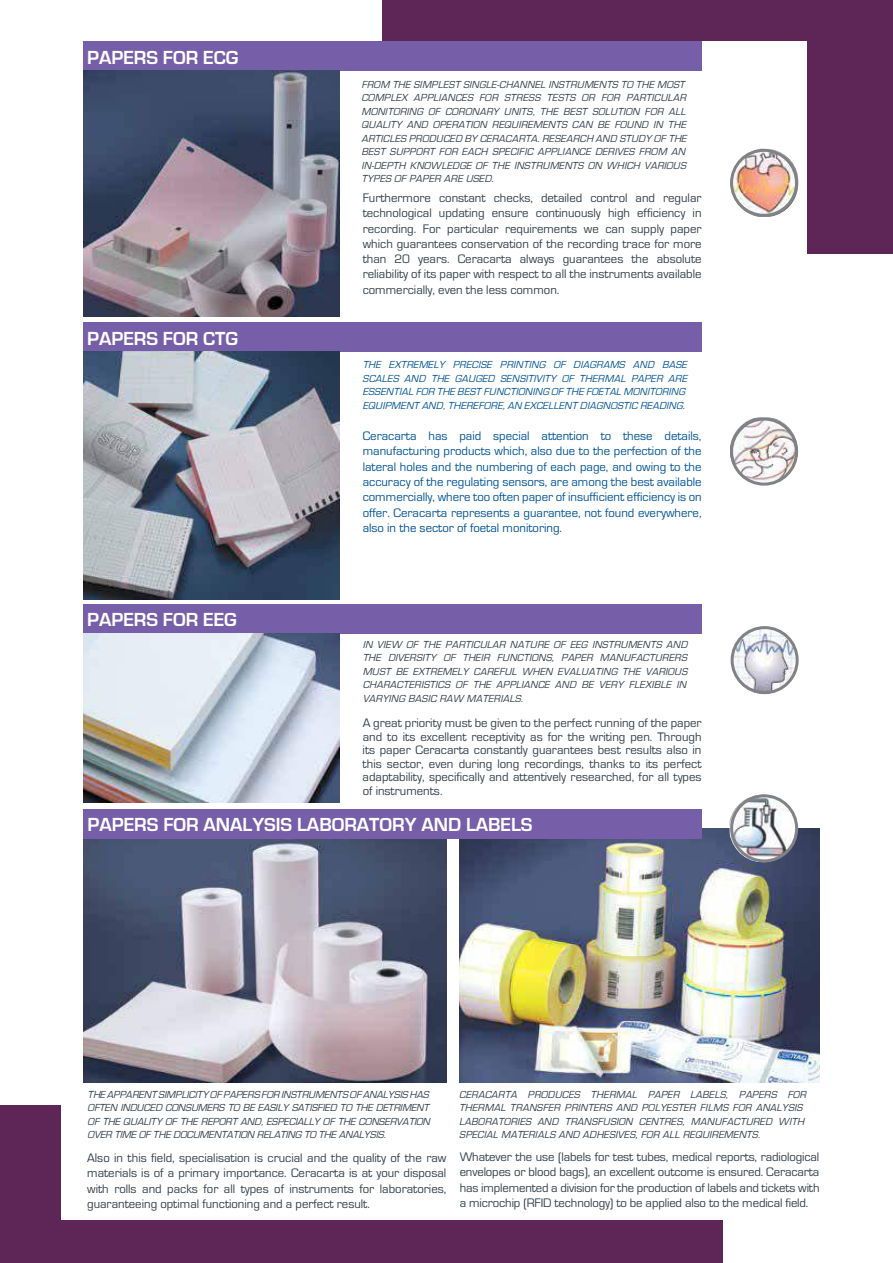
<style>
.page{position:relative;width:893px;height:1263px;background:#fff}
.page>*{position:absolute;margin:0;border:0;box-sizing:border-box;transform-origin:0 0}
.t1{font:700 19.5px "Eurostile";color:#fff}
.t2{font:12.75px/15.3px "Eurostile";color:#323e48;text-align:justify}
.t3{font:12.75px/15.3px "Eurostile";color:#005395;text-align:justify}
.t4{font:italic 10.5px/13.5px "Eurostile";letter-spacing:.025em;color:#323e48}
.t5{font:italic 10.5px/13.5px "Eurostile";color:#323e48}
.t6{font:italic 10.5px/13.5px "Eurostile";letter-spacing:.025em;color:#005395}
</style>
<div class="page">
<img style="left:730px;top:418px;width:68px;height:64px">
<img style="left:730px;top:627px;width:68px;height:67px">
<img style="left:731px;top:149px;width:67px;height:68px">
<div style="left:383px;top:0;width:510px;height:41px;background:#5d2656"></div>
<div style="left:808px;top:0;width:85px;height:254px;background:#5d2656"></div>
<div style="left:26px;top:1221px;width:697px;height:42px;background:#5d2656"></div>
<div style="left:83px;top:322px;width:619px;height:29px;background:#765ea9"></div>
<div style="left:83px;top:41px;width:619px;height:29px;background:#765ea9"></div>
<div style="left:83px;top:604px;width:619px;height:30px;background:#765ea9"></div>
<div style="left:0;top:1106px;width:61px;height:157px;background:#5d2656"></div>
<img style="left:83px;top:70px;width:256px;height:247px">
<img style="left:83px;top:351px;width:256px;height:249px">
<img style="left:83px;top:634px;width:256px;height:168px">
<img style="left:83px;top:838px;width:363px;height:244px">
<img style="left:459px;top:828px;width:360px;height:254px">
<img style="left:730px;top:795px;width:68px;height:67px">
<div style="left:730px;top:794px;width:68px;height:68px;border:3px solid #808285;border-radius:50%"></div>
<div style="left:731px;top:626px;width:68px;height:68px;border:3px solid #808285;border-radius:50%"></div>
<div style="left:730px;top:418px;width:68px;height:68px;border:3px solid #808285;border-radius:50%"></div>
<div style="left:730px;top:149px;width:68px;height:68px;border:3px solid #808285;border-radius:50%"></div>
<div style="left:83px;top:809px;width:619px;height:29px;background:#765ea9"></div>
<h1 class="t1" style="left:87px;top:51px;width:153px">PAPERS FOR ECG</h1>
<h1 class="t1" style="left:87px;top:332px;width:152px">PAPERS FOR CTG</h1>
<h1 class="t1" style="left:87px;top:613px;width:151px">PAPERS FOR EEG</h1>
<p class="t4" style="left:361px;top:79px;width:329px">FROM THE SIMPLEST SINGLE-CHANNEL INSTRUMENTS TO THE MOST COMPLEX APPLIANCES FOR STRESS TESTS OR FOR PARTICULAR MONITORING OF CORONARY UNITS, THE BEST SOLUTION FOR ALL QUALITY AND OPERATION REQUIREMENTS CAN BE FOUND IN THE ARTICLES PRODUCED BY CERACARTA.RESEARCH AND STUDY OF THE BEST SUPPORT FOR EACH SPECIFIC APPLIANCE DERIVES FROM AN IN-DEPTH KNOWLEDGE OF THE INSTRUMENTS ON WHICH VARIOUS TYPES OF PAPER ARE USED.</p>
<p class="t2" style="left:363px;top:191px;width:340px">Furthermore constant checks, detailed control and regular technological updating ensure continuously high efficiency in recording. For particular requirements we can supply paper which guarantees conservation of the recording trace for more than 20 years. Ceracarta always guarantees the absolute reliability of its paper with respect to all the instruments available commercially, even the less common.</p>
<p class="t6" style="left:363px;top:359px;width:328px">THE EXTREMELY PRECISE PRINTING OF DIAGRAMS AND BASE SCALES AND THE GAUGED SENSITIVITY OF THERMAL PAPER ARE ESSENTIAL FOR THE BEST FUNCTIONING OF THE FOETAL MONITORING EQUIPMENT AND,THEREFORE,AN EXCELLENT DIAGNOSTIC READING.</p>
<p class="t3" style="left:363px;top:429px;width:340px">Ceracarta has paid special attention to these details, manufacturing products which, also due to the perfection of the lateral holes and the numbering of each page, and owing to the accuracy of the regulating sensors, are among the best available commercially, where too often paper of insufficient efficiency is on offer. Ceracarta represents a guarantee, not found everywhere, also in the sector of foetal monitoring.</p>
<p class="t4" style="left:363px;top:639px;width:328px;text-align:justify">IN VIEW OF THE PARTICULAR NATURE OF EEG INSTRUMENTS AND THE DIVERSITY OF THEIR FUNCTIONS, PAPER MANUFACTURERS MUST BE EXTREMELY CAREFUL WHEN EVALUATING THE VARIOUS CHARACTERISTICS OF THE APPLIANCE AND BE VERY FLEXIBLE IN VARYING BASIC RAW MATERIALS.</p>
<p class="t2" style="left:363px;top:717px;width:341px;line-height:13.5px">A great priority must be given to the perfect running of the paper and to its excellent receptivity as for the writing pen. Through its paper Ceracarta constantly guarantees best results also in this sector, even during long recordings, thanks to its perfect adaptability, specifically and attentively researched, for all types of instruments.</p>
<h1 class="t1" style="left:88px;top:817px;width:447px">PAPERS FOR ANALYSIS LABORATORY AND LABELS</h1>
<p class="t5" style="left:88px;top:1088px;width:346px">THE APPARENT SIMPLICITY OF PAPERS FOR INSTRUMENTS OF ANALYSIS HAS OFTEN INDUCED CONSUMERS TO BE EASILY SATISFIED TO THE DETRIMENT OF THE QUALITY OF THE REPORT AND, ESPECIALLY OF THE CONSERVATION OVER TIME OF THE DOCUMENTATION RELATING TO THE ANALYSIS.</p>
<p class="t4" style="left:459px;top:1088px;width:351px">CERACARTA PRODUCES THERMAL PAPER LABELS, PAPERS FOR THERMAL TRANSFER PRINTERS AND POLYESTER FILMS FOR ANALYSIS LABORATORIES AND TRANSFUSION CENTRES, MANUFACTURED WITH SPECIAL MATERIALS AND ADHESIVES, FOR ALL REQUIREMENTS.</p>
<p class="t2" style="left:87px;top:1151px;width:361px">Also in this field, specialisation is crucial and the quality of the raw materials is of a primary importance. Ceracarta is at your disposal with rolls and packs for all types of instruments for laboratories, guaranteeing optimal functioning and a perfect result.</p>
<p class="t2" style="left:460px;top:1150px;width:361px">Whatever the use (labels for test tubes, medical reports, radiological envelopes or blood bags), an excellent outcome is ensured. Ceracarta has implemented a division for the production of labels and tickets with a microchip (RFID technology) to be applied also to the medical field.</p>
</div>
